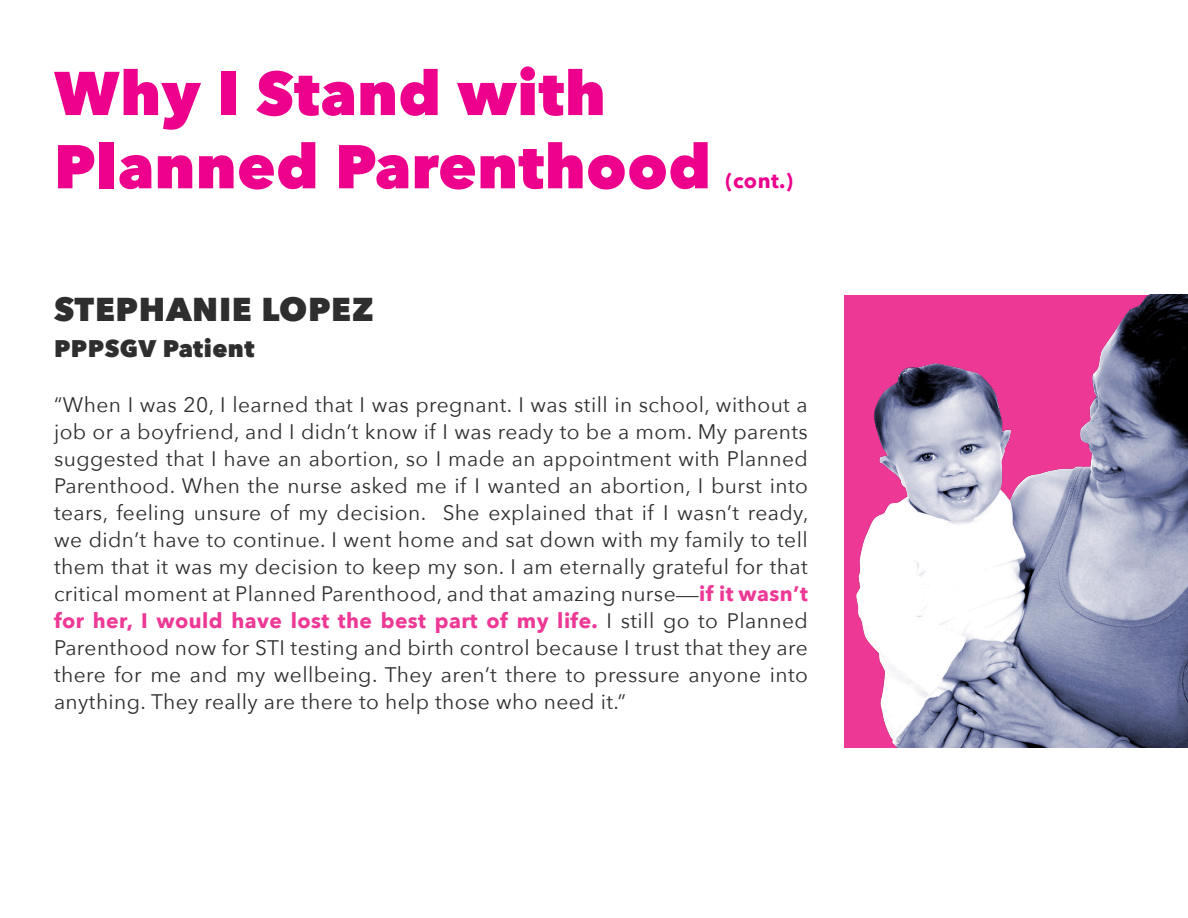
<style>
.page{position:relative;width:1188px;height:918px;background:#fff}
.page>*{position:absolute;margin:0;border:0;box-sizing:border-box;transform-origin:0 0}
.t1{font:800 61.05px/73.2px "Avenir Next";letter-spacing:.01em;color:#ec008c}
.t2{font:800 33px "Avenir Next";letter-spacing:.02em;color:#2e2e2e}
.t3{font:800 24px "Avenir Next";letter-spacing:.02em;color:#2e2e2e}
.t4{font:21px/27px "Avenir Next";letter-spacing:.02em;color:#2e2e2e;text-align:justify}
.t5{font:700 21px "Avenir Next";color:#ec008c}
.s1{font-family:"Centaur";font-size:22.5px}
.s2{font-weight:700;color:#ed3896}
</style>
<div class="page">
<img style="left:845px;top:295px;width:343px;height:452px">
<p class="t1" style="left:54px;top:56px;width:658px">Why I Stand with<br>Planned Parenthood</p>
<p class="t5" style="left:725px;top:162px;width:69px">(cont.)</p>
<p class="t2" style="left:54px;top:289px;width:322px">STEPHANIE LOPEZ</p>
<p class="t3" style="left:54px;top:334px;width:202px">PPPSGV Patient</p>
<p class="t4" style="left:54px;top:390px;width:756px">“When I was 20, I learned that I was pregnant. I was still in school, without a job or a boyfriend, and I didn’t know if I was ready to be a mom. My parents suggested that I have an abortion, so I made an appointment with Planned Parenthood. When the nurse asked me if I wanted an abortion, I burst into tears, feeling unsure of my decision. She explained that if I wasn’t ready, we didn’t have to continue. I went home and sat down with my family to tell them that it was my decision to keep my son. I am eternally grateful for that critical moment at Planned Parenthood, and that amazing nurse<span class="s1">—</span><span class="s2">if it wasn’t for her, I would have lost the best part of my life.</span> I still go to Planned Parenthood now for STI testing and birth control because I trust that they are there for me and my wellbeing. They aren’t there to pressure anyone into anything. They really are there to help those who need it.”</p>
</div>
